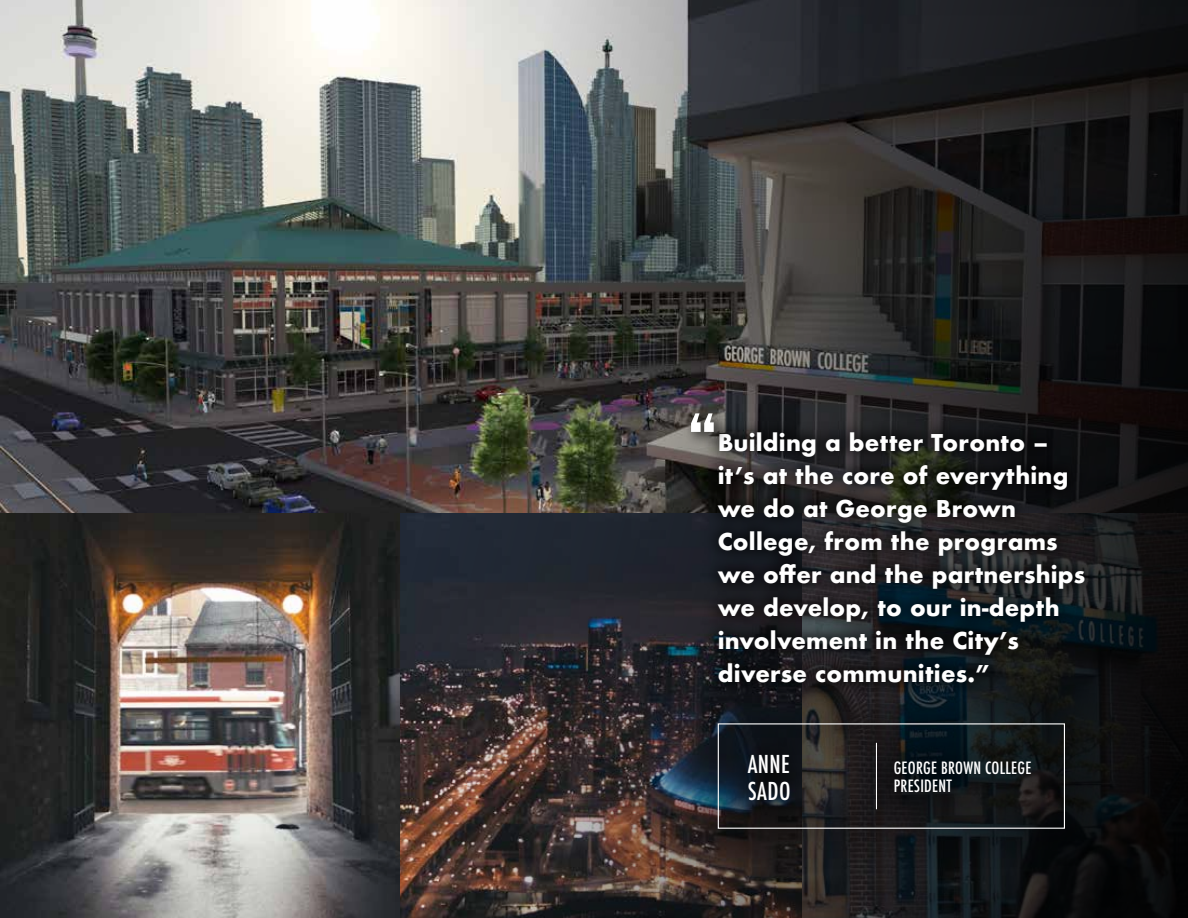
<style>
.page{position:relative;width:1188px;height:918px;background:#fff}
.page>*{position:absolute;margin:0;border:0;box-sizing:border-box;transform-origin:0 0}
.t1{font:700 90px "Bebas Neue";color:#fff}
.t2{font:500 condensed 24px/27px "Futura";letter-spacing:.015em;color:#fff}
.t3{font:700 22.5px/33px "Futura";letter-spacing:.01em;color:#fff}
.t4{font:500 condensed 16.5px/18px "Futura";letter-spacing:.015em;color:#fff}
</style>
<div class="page">
<img style="left:0;top:0;width:325px;height:918px">
<img style="left:325px;top:0;width:863px;height:918px">
<div style="left:702px;top:416px;width:398px;height:282px;background:#000;opacity:.71"></div>
<div style="left:678px;top:683px;width:426px;height:186px;background:#000;opacity:.75"></div>
<div style="left:718px;top:723px;width:347px;height:106px;border:1px solid #fff"></div>
<hr style="left:876px;top:743px;width:1px;height:66px;background:#fff">
<div style="left:684px;top:406px;width:45px;height:42px;background:#000;opacity:.87"></div>
<h1 class="t1" style="left:687px;top:396px;width:31px">“</h1>
<p class="t3" style="left:718px;top:426px;width:369px">Building a better Toronto – it’s at the core of everything we do at George Brown<br>College, from the programs we offer and the partnerships we develop, to our in-depth involvement in the City’s diverse communities.”</p>
<p class="t2" style="left:748px;top:751px;width:44px">ANNE<br>SADO</p>
<p class="t4" style="left:894px;top:759px;width:139px">GEORGE BROWN COLLEGE<br>PRESIDENT</p>
</div>
